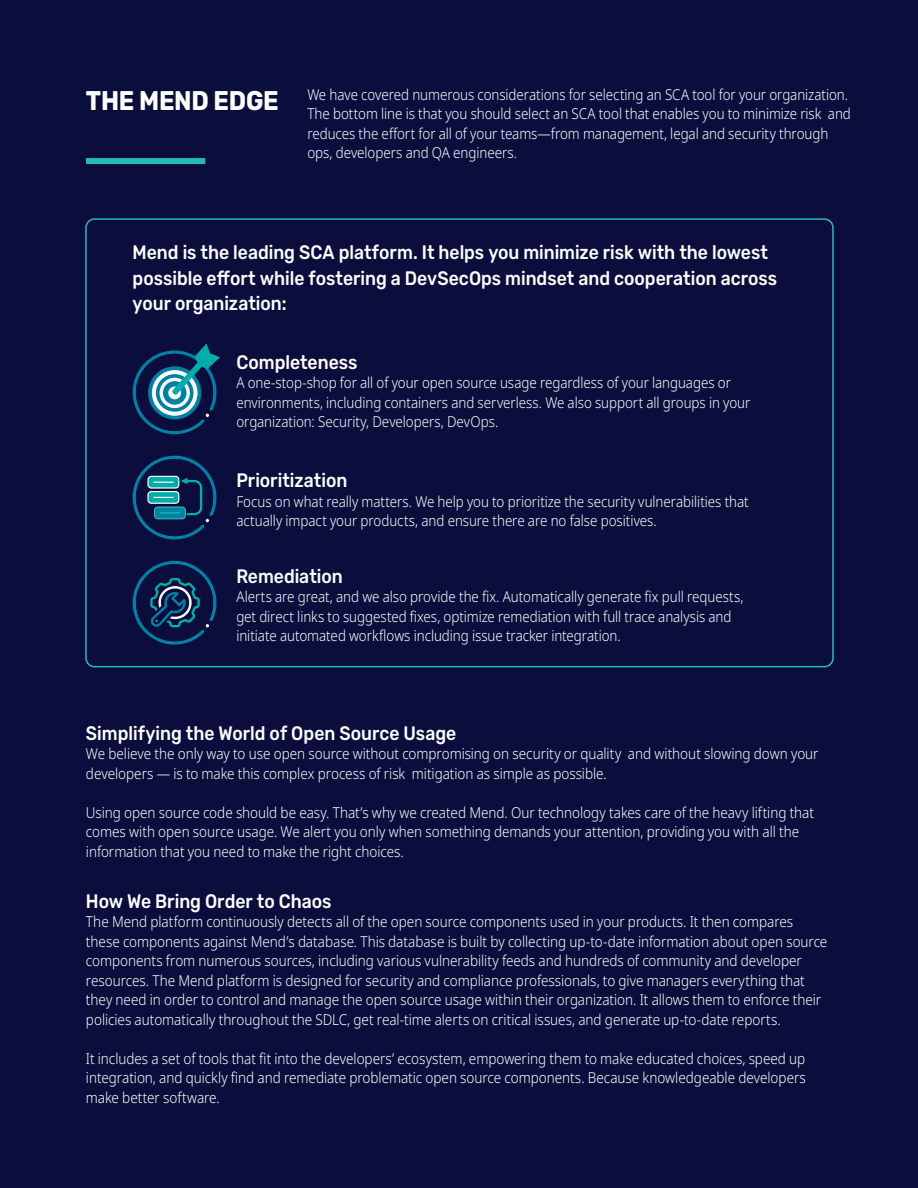
<style>
.page{position:relative;width:918px;height:1188px;background:#0b0e3c}
.page>*{position:absolute;margin:0;border:0;box-sizing:border-box;transform-origin:0 0}
.t1{font:500 19.5px/25.5px "Rubik";color:#fff;scale:.9 1}
.t2{font:300 15px/19.5px "Noto Sans";letter-spacing:-.005em;color:#fff;scale:.9 1}
.t3{font:300 15px/19.5px "Noto Sans";letter-spacing:-.005em;color:#fff;scale:.89 1}
.s1{font-family:"Rubik";font-weight:700;font-size:27px}
</style>
<div class="page">
<div style="left:86px;top:158px;width:119px;height:6px;background:#27bcb3"></div>
<div style="left:85px;top:218px;width:749px;height:449px;border:2px solid #27bcb3;border-radius:9px"></div>
<svg style="left:132px;top:456px;width:84px;height:84px"></svg>
<svg style="left:132px;top:561px;width:84px;height:84px"></svg>
<svg style="left:132px;top:344px;width:88px;height:91px"></svg>
<p class="t3" style="left:307px;top:86px;width:612px;text-indent:-221px"><span class="s1">THE MEND EDGE</span> We have covered numerous considerations for selecting an SCA tool for your organization.<br>The bottom line is that you should select an SCA tool that enables you to minimize risk and reduces the effort for all of your teams—from management, legal and security through ops, developers and QA engineers.</p>
<h1 class="t1" style="left:133px;top:240px;width:718px">Mend is the leading SCA platform. It helps you minimize risk with the lowest possible effort while fostering a DevSecOps mindset and cooperation across your organization:</h1>
<h1 class="t1" style="left:236px;top:350px;width:136px">Completeness</h1>
<p class="t3" style="left:236px;top:375px;width:579px">A one-stop-shop for all of your open source usage regardless of your languages or environments, including containers and serverless. We also support all groups in your organization: Security, Developers, DevOps.</p>
<h1 class="t1" style="left:236px;top:468px;width:125px">Prioritization</h1>
<p class="t3" style="left:236px;top:493px;width:577px">Focus on what really matters. We help you to prioritize the security vulnerabilities that actually impact your products, and ensure there are no false positives.</p>
<h1 class="t1" style="left:236px;top:564px;width:120px">Remediation</h1>
<p class="t3" style="left:236px;top:587px;width:571px">Alerts are great, and we also provide the fix. Automatically generate fix pull requests, get direct links to suggested fixes, optimize remediation with full trace analysis and initiate automated workflows including issue tracker integration.</p>
<h1 class="t1" style="left:86px;top:721px;width:413px">Simplifying the World of Open Source Usage</h1>
<p class="t2" style="left:86px;top:746px;width:815px">We believe the only way to use open source without compromising on security or quality and without slowing down your developers — is to make this complex process of risk mitigation as simple as possible.</p>
<p class="t2" style="left:86px;top:804px;width:810px">Using open source code should be easy. That’s why we created Mend. Our technology takes care of the heavy lifting that comes with open source usage. We alert you only when something demands your attention, providing you with all the information that you need to make the right choices.</p>
<h1 class="t1" style="left:86px;top:889px;width:274px">How We Bring Order to Chaos</h1>
<p class="t2" style="left:86px;top:914px;width:825px">The Mend platform continuously detects all of the open source components used in your products. It then compares these components against Mend’s database. This database is built by collecting up-to-date information about open source components from numerous sources, including various vulnerability feeds and hundreds of community and developer resources. The Mend platform is designed for security and compliance professionals, to give managers everything that they need in order to control and manage the open source usage within their organization. It allows them to enforce their policies automatically throughout the SDLC, get real-time alerts on critical issues, and generate up-to-date reports.</p>
<p class="t2" style="left:86px;top:1049px;width:801px;text-align:justify">It includes a set of tools that fit into the developers’ ecosystem, empowering them to make educated choices, speed up integration, and quickly find and remediate problematic open source components. Because knowledgeable developers make better software.</p>
</div>
